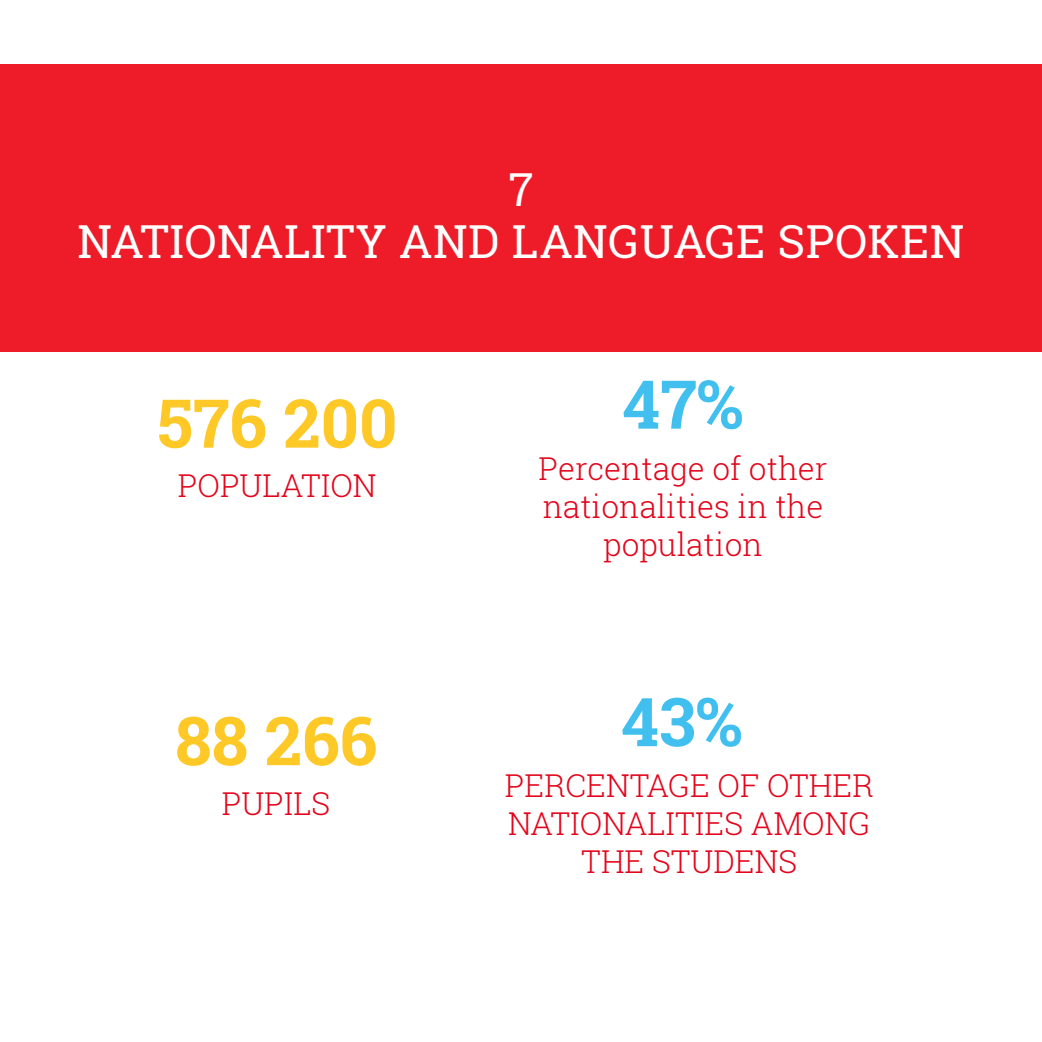
<style>
.page{position:relative;width:1042px;height:1042px;background:#fff}
.page>*{position:absolute;margin:0;border:0;box-sizing:border-box;transform-origin:0 0}
.t1{font:700 67.38px "Roboto Slab";color:#fec827}
.t2{font:700 67.38px "Roboto Slab";color:#41c0f0}
.t3{font:45.5px "Roboto Slab";letter-spacing:.01em;color:#fff}
.t4{font:300 31.5px "Roboto Slab";color:#e3051b}
</style>
<div class="page">
<div style="left:0;top:64px;width:1042px;height:288px;background:#ee1c28"></div>
<p class="t3" style="left:508px;top:158px;width:27px">7</p>
<p class="t3" style="left:77px;top:210px;width:888px">NATIONALITY AND LANGUAGE SPOKEN</p>
<p class="t1" style="left:157px;top:377px;width:242px">576 200</p>
<p class="t4" style="left:178px;top:464px;width:200px">POPULATION</p>
<p class="t1" style="left:175px;top:694px;width:204px">88 266</p>
<p class="t4" style="left:222px;top:782px;width:110px">PUPILS</p>
<p class="t2" style="left:622px;top:358px;width:123px">47%</p>
<p class="t4" style="left:538px;top:447px;width:290px">Percentage of other</p>
<p class="t4" style="left:543px;top:485px;width:282px">nationalities in the</p>
<p class="t4" style="left:603px;top:522px;width:161px">population</p>
<p class="t2" style="left:621px;top:675px;width:123px">43%</p>
<p class="t4" style="left:505px;top:764px;width:370px">PERCENTAGE OF OTHER</p>
<p class="t4" style="left:508px;top:802px;width:364px">NATIONALITIES AMONG</p>
<p class="t4" style="left:581px;top:840px;width:217px">THE STUDENS</p>
</div>
